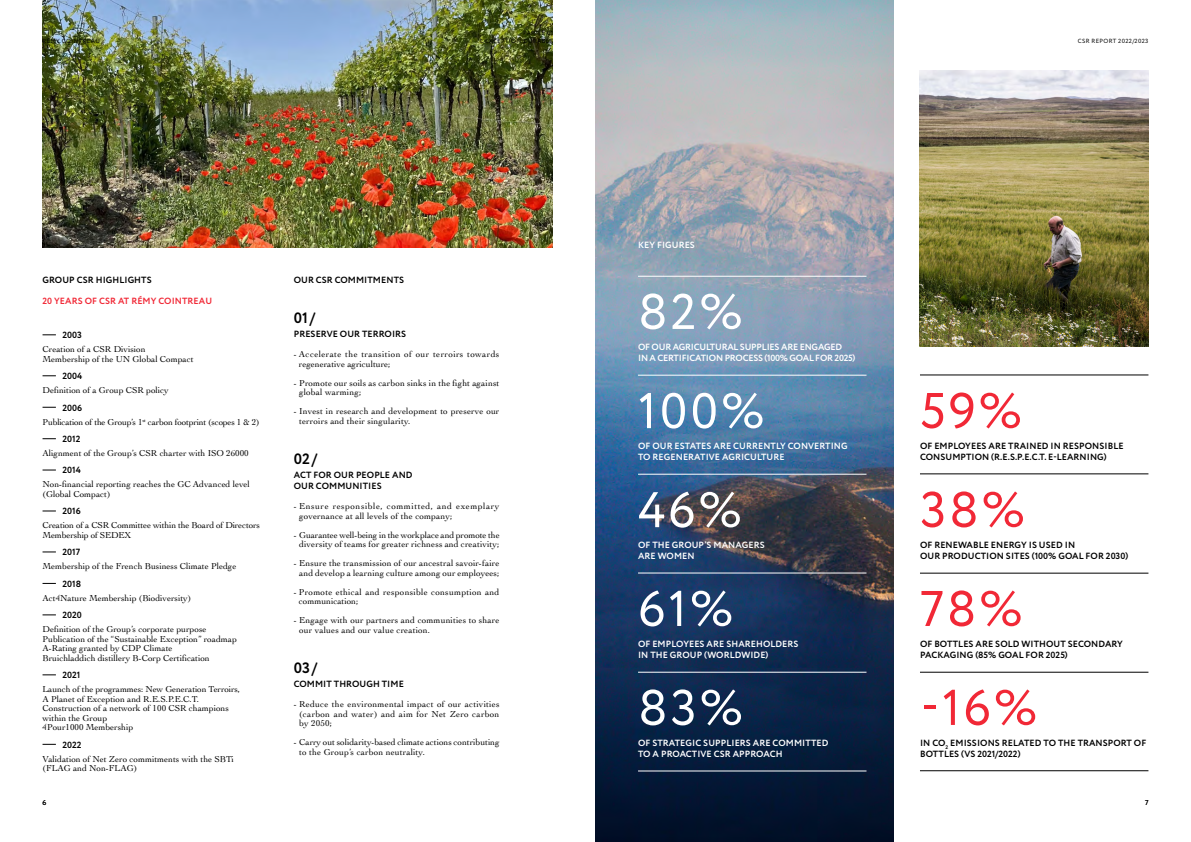
<style>
.page{position:relative;width:1191px;height:842px;background:#fff}
.page>*{position:absolute;margin:0;border:0;box-sizing:border-box;transform-origin:0 0}
.t1{font:50px/99px "Circe";letter-spacing:.05em;color:#fff}
.t2{font:50px/99px "Circe";letter-spacing:.05em;color:#f12836}
.t3{font:700 15px "Circe";color:#000}
.t4{font:9px/9.5px "Cochin";color:#000}
.t5{font:700 9px/10.8px "Circe";letter-spacing:.01em;color:#000}
.t6{font:700 9px/10.8px "Circe";letter-spacing:.01em;color:#fff}
.t7{font:700 9px/10.8px "Circe";letter-spacing:-.02em;color:#fff}
.t8{font:9px/9.5px "Cochin";letter-spacing:.06em;color:#000}
.t9{font:9px/9.5px "Cochin";letter-spacing:.04em;color:#000}
.t10{font:9px/9.5px "Cochin";letter-spacing:.025em;color:#000}
.t11{font:9px "Cochin";letter-spacing:-.02em;color:#000}
.t12{font:700 9px "Circe";letter-spacing:.01em;color:#f12836}
.t13{font:7px "Circe";color:#000}
.t14{font:6px/7.2px "Circe";letter-spacing:.06em;color:#000;text-align:right}
</style>
<div class="page">
<img style="left:920px;top:71px;width:228px;height:276px">
<img style="left:595px;top:0;width:298px;height:842px">
<img style="left:43px;top:0;width:510px;height:248px">
<hr style="left:638px;top:276px;width:228px;height:1px;background:#fff">
<hr style="left:638px;top:375px;width:228px;height:1px;background:#fff">
<hr style="left:920px;top:375px;width:228px;height:1px;background:#000">
<hr style="left:920px;top:474px;width:228px;height:1px;background:#000">
<hr style="left:920px;top:573px;width:228px;height:1px;background:#000">
<hr style="left:920px;top:770px;width:228px;height:1px;background:#000">
<hr style="left:638px;top:474px;width:228px;height:1px;background:#fff">
<hr style="left:638px;top:573px;width:228px;height:1px;background:#fff">
<hr style="left:638px;top:672px;width:228px;height:1px;background:#fff">
<hr style="left:920px;top:672px;width:228px;height:1px;background:#000">
<hr style="left:638px;top:771px;width:228px;height:1px;background:#fff">
<svg style="left:43px;top:438px;width:13px;height:1px"></svg>
<svg style="left:43px;top:583px;width:13px;height:1px"></svg>
<svg style="left:43px;top:675px;width:13px;height:1px"></svg>
<svg style="left:43px;top:744px;width:13px;height:1px"></svg>
<svg style="left:43px;top:407px;width:13px;height:1px"></svg>
<svg style="left:43px;top:552px;width:13px;height:1px"></svg>
<svg style="left:43px;top:615px;width:13px;height:1px"></svg>
<svg style="left:43px;top:335px;width:13px;height:1px"></svg>
<svg style="left:43px;top:470px;width:13px;height:1px"></svg>
<svg style="left:43px;top:376px;width:13px;height:1px"></svg>
<svg style="left:43px;top:511px;width:13px;height:1px"></svg>
<p class="t14" style="left:43px;top:37px;width:59px">RÉMY COINTREAU</p>
<p class="t14" style="left:480px;top:30px;width:74px">PARTIE 01<br>L’EXCEPTION DURABLE</p>
<p class="t5" style="left:43px;top:275px;width:111px">GROUP CSR HIGHLIGHTS</p>
<p class="t5" style="left:294px;top:275px;width:112px">OUR CSR COMMITMENTS</p>
<p class="t12" style="left:43px;top:295px;width:171px">20 YEARS OF CSR AT RÉMY COINTREAU</p>
<p class="t5" style="left:294px;top:329px;width:114px">PRESERVE OUR TERROIRS</p>
<h2 class="t3" style="left:294px;top:307px;width:23px">01/</h2>
<p class="t5" style="left:63px;top:330px;width:21px">2003</p>
<p class="t4" style="left:43px;top:344px;width:153px">Creation of a CSR Division<br>Membership of the UN Global Compact</p>
<p class="t5" style="left:63px;top:371px;width:21px">2004</p>
<p class="t4" style="left:43px;top:385px;width:128px">Definition of a Group CSR policy</p>
<p class="t5" style="left:63px;top:403px;width:21px">2006</p>
<p class="t11" style="left:43px;top:415px;width:219px">Publication of the Group’s 1<sup>st</sup> carbon footprint (scopes 1 &amp; 2)</p>
<p class="t5" style="left:62px;top:434px;width:19px">2012</p>
<p class="t4" style="left:43px;top:448px;width:208px">Alignment of the Group’s CSR charter with ISO 26000</p>
<p class="t5" style="left:63px;top:465px;width:20px">2014</p>
<p class="t4" style="left:43px;top:479px;width:209px">Non-financial reporting reaches the GC Advanced level (Global Compact)</p>
<p class="t5" style="left:63px;top:506px;width:20px">2016</p>
<p class="t4" style="left:43px;top:520px;width:219px">Creation of a CSR Committee within the Board of Directors<br>Membership of SEDEX</p>
<p class="t5" style="left:63px;top:547px;width:19px">2017</p>
<p class="t4" style="left:43px;top:561px;width:195px">Membership of the French Business Climate Pledge</p>
<p class="t5" style="left:62px;top:579px;width:20px">2018</p>
<p class="t4" style="left:43px;top:593px;width:150px">Act4Nature Membership (Biodiversity)</p>
<p class="t5" style="left:63px;top:610px;width:21px">2020</p>
<p class="t4" style="left:43px;top:624px;width:196px">Definition of the Group’s corporate purpose Publication of the “Sustainable Exception” roadmap A-Rating granted by CDP Climate<br>Bruichladdich distillery B-Corp Certification</p>
<p class="t5" style="left:62px;top:670px;width:19px">2021</p>
<p class="t4" style="left:43px;top:684px;width:199px">Launch of the programmes: New Generation Terroirs, A Planet of Exception and R.E.S.P.E.C.T.<br>Construction of a network of 100 CSR champions within the Group<br>4Pour1000 Membership</p>
<p class="t4" style="left:43px;top:753px;width:193px">Validation of Net Zero commitments with the SBTi (FLAG and Non-FLAG)</p>
<p class="t5" style="left:62px;top:740px;width:21px">2022</p>
<p class="t13" style="left:43px;top:798px;width:5px">6</p>
<p class="t9" style="left:299px;top:349px;width:202px;text-indent:-5px">- Accelerate the transition of our terroirs towards regenerative agriculture;</p>
<p class="t4" style="left:299px;top:378px;width:202px;text-indent:-6px">- Promote our soils as carbon sinks in the fight against global warming;</p>
<p class="t4" style="left:299px;top:406px;width:202px;text-indent:-6px">- Invest in research and development to preserve our terroirs and their singularity.</p>
<h2 class="t3" style="left:294px;top:448px;width:25px">02/</h2>
<p class="t8" style="left:299px;top:501px;width:202px;text-indent:-6px">- Ensure responsible, committed, and exemplary governance at all levels of the company;</p>
<p class="t4" style="left:294px;top:529px;width:207px;text-align:center">- Guarantee well-being in the workplace and promote the diversity of teams for greater richness and creativity;</p>
<p class="t4" style="left:294px;top:558px;width:207px;text-align:center">- Ensure the transmission of our ancestral savoir-faire and develop a learning culture among our employees;</p>
<p class="t10" style="left:299px;top:586px;width:202px;text-indent:-5px">- Promote ethical and responsible consumption and communication;</p>
<p class="t4" style="left:299px;top:615px;width:202px;text-indent:-6px">- Engage with our partners and communities to share our values and our value creation.</p>
<p class="t5" style="left:294px;top:470px;width:120px">ACT FOR OUR PEOPLE AND<br>OUR COMMUNITIES</p>
<h2 class="t3" style="left:294px;top:657px;width:25px">03/</h2>
<p class="t5" style="left:294px;top:678px;width:112px">COMMIT THROUGH TIME</p>
<p class="t4" style="left:299px;top:699px;width:202px;text-align:justify;text-indent:-6px">- Reduce the environmental impact of our activities (carbon and water) and aim for Net Zero carbon by 2050;</p>
<p class="t4" style="left:299px;top:737px;width:202px;text-indent:-6px">- Carry out solidarity-based climate actions contributing to the Group’s carbon neutrality.</p>
<p class="t14" style="left:1077px;top:37px;width:72px">CSR REPORT 2022/2023</p>
<p class="t6" style="left:638px;top:240px;width:58px">KEY FIGURES</p>
<h1 class="t1" style="left:638px;top:264px;width:106px">82%</h1>
<p class="t7" style="left:638px;top:342px;width:219px">OF OUR AGRICULTURAL SUPPLIES ARE ENGAGED<br>IN A CERTIFICATION PROCESS (100% GOAL FOR 2025)</p>
<h1 class="t1" style="left:638px;top:363px;width:128px">100%<br>46%</h1>
<p class="t6" style="left:638px;top:441px;width:211px">OF OUR ESTATES ARE CURRENTLY CONVERTING<br>TO REGENERATIVE AGRICULTURE</p>
<p class="t6" style="left:638px;top:540px;width:128px">OF THE GROUP’S MANAGERS<br>ARE WOMEN</p>
<h1 class="t1" style="left:638px;top:561px;width:97px">61%</h1>
<p class="t6" style="left:638px;top:639px;width:162px">OF EMPLOYEES ARE SHAREHOLDERS<br>IN THE GROUP (WORLDWIDE)</p>
<h1 class="t1" style="left:638px;top:660px;width:107px">83%</h1>
<p class="t6" style="left:638px;top:738px;width:192px">OF STRATEGIC SUPPLIERS ARE COMMITTED<br>TO A PROACTIVE CSR APPROACH</p>
<h1 class="t2" style="left:920px;top:363px;width:119px">59%<br>38%<br>78% -16%</h1>
<p class="t5" style="left:920px;top:441px;width:205px">OF EMPLOYEES ARE TRAINED IN RESPONSIBLE<br>CONSUMPTION (R.E.S.P.E.C.T. E-LEARNING)</p>
<p class="t5" style="left:920px;top:540px;width:210px">OF RENEWABLE ENERGY IS USED IN<br>OUR PRODUCTION SITES (100% GOAL FOR 2030)</p>
<p class="t5" style="left:920px;top:639px;width:204px">OF BOTTLES ARE SOLD WITHOUT SECONDARY<br>PACKAGING (85% GOAL FOR 2025)</p>
<p class="t5" style="left:920px;top:738px;width:228px">IN CO<sub>2</sub> EMISSIONS RELATED TO THE TRANSPORT OF<br>BOTTLES (VS 2021/2022)</p>
<p class="t13" style="left:1145px;top:798px;width:5px">7</p>
</div>
